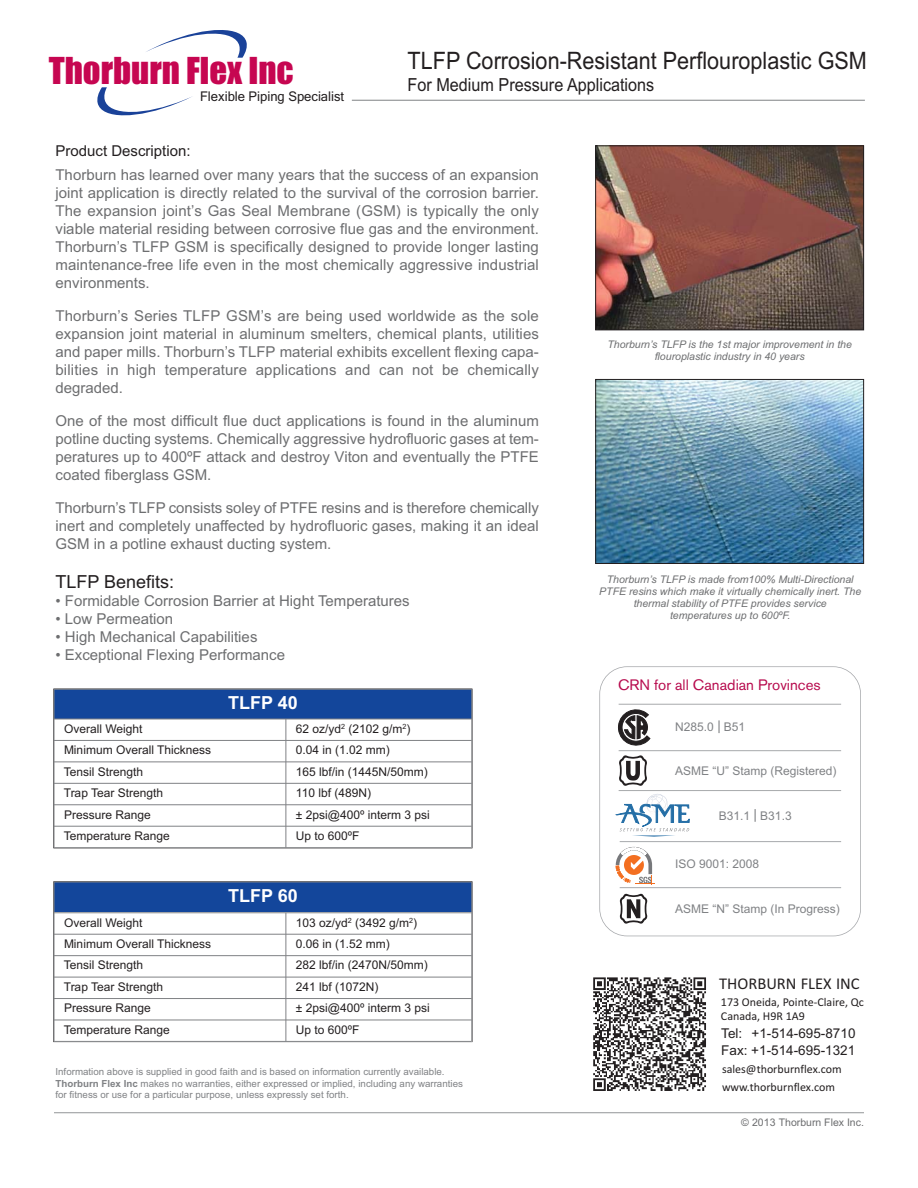
<style>
.page{position:relative;width:918px;height:1188px;background:#fff}
.page>*{position:absolute;margin:0;border:0;box-sizing:border-box;transform-origin:0 0}
.t1{font:34.35px "Impact";color:#c60651}
.t2{font:24px "Arial";color:#231f20;scale:.9 1}
.t3{font:18px "Arial";color:#231f20;scale:.9 1}
.t4{font:18px "Arial";color:#231f20}
.t5{font:700 18px "Arial";color:#fff}
.t6{font:16.5px "Calibri";color:#231f20}
.t7{font:15px/18px "Arial";color:#6d6e70;text-align:justify}
.t8{font:15px "Akzidenz Grotesk BQ";color:#b70a4d}
.t9{font:15px "Arial";color:#231f20}
.t10{font:13.5px/16.5px "Arial";color:#231f20}
.t11{font:13.35px "Microsoft Sans Serif";color:#231f20}
.t12{font:12px "Arial";color:#231f20}
.t13{font:12px/14.4px "Calibri";color:#231f20}
.t14{font:12px "Arial";color:#808285}
.t15{font:italic 10.5px/12px "Arial";color:#6d6e70;text-align:center}
.t16{font:10.5px "Arial";color:#6d6e70}
.t17{font:9.75px/11.7px "Arial";color:#808285}
.s1{font-weight:700}
</style>
<div class="page">
<svg style="left:146px;top:30px;width:101px;height:28px"></svg>
<svg style="left:97px;top:87px;width:95px;height:28px"></svg>
<img style="left:597px;top:147px;width:265px;height:181px">
<div style="left:595px;top:145px;width:269px;height:185px;border:1px solid #231f20"></div>
<img style="left:597px;top:381px;width:265px;height:181px">
<div style="left:595px;top:379px;width:269px;height:185px;border:1px solid #231f20"></div>
<hr style="left:352px;top:100px;width:513px;height:1px;background:#808285">
<div style="left:54px;top:689px;width:418px;height:30px;background:#13469b"></div>
<hr style="left:54px;top:689px;width:1px;height:159px;background:#808285">
<hr style="left:286px;top:719px;width:1px;height:129px;background:#808285">
<hr style="left:472px;top:689px;width:1px;height:159px;background:#808285">
<hr style="left:54px;top:689px;width:418px;height:1px;background:#808285">
<hr style="left:54px;top:719px;width:418px;height:1px;background:#808285">
<hr style="left:54px;top:740px;width:418px;height:1px;background:#808285">
<hr style="left:54px;top:762px;width:418px;height:1px;background:#808285">
<hr style="left:54px;top:783px;width:418px;height:1px;background:#808285">
<hr style="left:54px;top:805px;width:418px;height:1px;background:#808285">
<hr style="left:54px;top:826px;width:418px;height:1px;background:#808285">
<hr style="left:54px;top:847px;width:418px;height:1px;background:#808285">
<div style="left:54px;top:882px;width:418px;height:31px;background:#13469b"></div>
<hr style="left:54px;top:882px;width:1px;height:159px;background:#808285">
<hr style="left:286px;top:913px;width:1px;height:128px;background:#808285">
<hr style="left:472px;top:882px;width:1px;height:159px;background:#808285">
<hr style="left:54px;top:882px;width:418px;height:1px;background:#808285">
<hr style="left:54px;top:913px;width:418px;height:1px;background:#808285">
<hr style="left:54px;top:934px;width:418px;height:1px;background:#808285">
<hr style="left:54px;top:955px;width:418px;height:1px;background:#808285">
<hr style="left:54px;top:977px;width:418px;height:1px;background:#808285">
<hr style="left:54px;top:998px;width:418px;height:1px;background:#808285">
<hr style="left:54px;top:1020px;width:418px;height:1px;background:#808285">
<hr style="left:54px;top:1041px;width:418px;height:1px;background:#808285">
<img style="left:593px;top:977px;width:113px;height:114px">
<hr style="left:54px;top:1112px;width:810px;height:1px;background:#939598">
<div style="left:599px;top:666px;width:262px;height:270px;border:2px solid #a7a9ac;border-radius:28px"></div>
<svg style="left:615px;top:795px;width:75px;height:42px"></svg>
<svg style="left:619px;top:893px;width:29px;height:31px"></svg>
<svg style="left:618px;top:709px;width:33px;height:77px"></svg>
<svg style="left:616px;top:847px;width:38px;height:38px"></svg>
<hr style="left:619px;top:750px;width:222px;height:1px;background:#a7a9ac">
<hr style="left:619px;top:790px;width:222px;height:1px;background:#a7a9ac">
<hr style="left:620px;top:841px;width:221px;height:1px;background:#a7a9ac">
<hr style="left:620px;top:887px;width:221px;height:1px;background:#a7a9ac">
<hr style="left:619px;top:704px;width:222px;height:1px;background:#a7a9ac">
<svg style="left:718px;top:720px;width:2px;height:13px"></svg>
<svg style="left:755px;top:809px;width:1px;height:13px"></svg>
<h1 class="t1" style="left:49px;top:59px;width:247px">Thorburn Flex Inc</h1>
<p class="t11" style="left:200px;top:88px;width:146px">Flexible Piping Specialist</p>
<h2 class="t2" style="left:408px;top:51px;width:512px">TLFP Corrosion-Resistant Perflouroplastic GSM</h2>
<p class="t3" style="left:408px;top:78px;width:276px">For Medium Pressure Applications</p>
<p class="t9" style="left:56px;top:145px;width:137px">Product Description:</p>
<p class="t7" style="left:56px;top:167px;width:485px">Thorburn has learned over many years that the success of an expansion joint application is directly related to the survival of the corrosion barrier.<br>The expansion joint’s Gas Seal Membrane (GSM) is typically the only viable material residing between corrosive flue gas and the environment.<br>Thorburn’s TLFP GSM is specifically designed to provide longer lasting maintenance-free life even in the most chemically aggressive industrial environments.</p>
<p class="t7" style="left:56px;top:308px;width:485px">Thorburn’s Series TLFP GSM’s are being used worldwide as the sole expansion joint material in aluminum smelters, chemical plants, utilities and paper mills. Thorburn’s TLFP material exhibits excellent flexing capa&shy;bilities in high temperature applications and can not be chemically degraded.</p>
<p class="t7" style="left:56px;top:413px;width:485px">One of the most difficult flue duct applications is found in the aluminum potline ducting systems. Chemically aggressive hydrofluoric gases at tem&shy;peratures up to 400ºF attack and destroy Viton and eventually the PTFE coated fiberglass GSM.</p>
<p class="t7" style="left:56px;top:500px;width:485px">Thorburn’s TLFP consists soley of PTFE resins and is therefore chemically inert and completely unaffected by hydrofluoric gases, making it an ideal GSM in a potline exhaust ducting system.</p>
<p class="t4" style="left:56px;top:575px;width:120px">TLFP Benefits:</p>
<p class="t7" style="left:56px;top:593px;width:356px">• Formidable Corrosion Barrier at Hight Temperatures</p>
<p class="t7" style="left:56px;top:611px;width:119px">• Low Permeation</p>
<p class="t7" style="left:56px;top:629px;width:204px">• High Mechanical Capabilities</p>
<p class="t7" style="left:56px;top:647px;width:231px">• Exceptional Flexing Performance</p>
<p class="t5" style="left:228px;top:690px;width:71px">TLFP 40</p>
<p class="t12" style="left:64px;top:724px;width:80px">Overall Weight</p>
<p class="t12" style="left:296px;top:724px;width:116px">62 oz/yd<sup>2</sup> (2102 g/m<sup>2</sup>)</p>
<p class="t12" style="left:64px;top:746px;width:149px">Minimum Overall Thickness</p>
<p class="t12" style="left:296px;top:746px;width:96px">0.04 in (1.02 mm)</p>
<p class="t12" style="left:64px;top:767px;width:81px">Tensil Strength</p>
<p class="t12" style="left:296px;top:767px;width:134px">165 lbf/in (1445N/50mm)</p>
<p class="t12" style="left:64px;top:789px;width:101px">Trap Tear Strength</p>
<p class="t12" style="left:296px;top:789px;width:77px">110 lbf (489N)</p>
<p class="t12" style="left:64px;top:810px;width:88px">Pressure Range</p>
<p class="t12" style="left:296px;top:810px;width:135px">± 2psi@400º interm 3 psi</p>
<p class="t12" style="left:64px;top:831px;width:108px">Temperature Range</p>
<p class="t12" style="left:296px;top:831px;width:65px">Up to 600ºF</p>
<p class="t5" style="left:228px;top:884px;width:71px">TLFP 60</p>
<p class="t12" style="left:64px;top:918px;width:80px">Overall Weight</p>
<p class="t12" style="left:296px;top:918px;width:123px">103 oz/yd<sup>2</sup> (3492 g/m<sup>2</sup>)</p>
<p class="t12" style="left:64px;top:939px;width:149px">Minimum Overall Thickness</p>
<p class="t12" style="left:296px;top:939px;width:96px">0.06 in (1.52 mm)</p>
<p class="t12" style="left:64px;top:961px;width:81px">Tensil Strength</p>
<p class="t12" style="left:296px;top:961px;width:134px">282 lbf/in (2470N/50mm)</p>
<p class="t12" style="left:64px;top:982px;width:101px">Trap Tear Strength</p>
<p class="t12" style="left:296px;top:982px;width:84px">241 lbf (1072N)</p>
<p class="t12" style="left:64px;top:1004px;width:88px">Pressure Range</p>
<p class="t12" style="left:296px;top:1004px;width:135px">± 2psi@400º interm 3 psi</p>
<p class="t12" style="left:64px;top:1025px;width:108px">Temperature Range</p>
<p class="t12" style="left:296px;top:1025px;width:65px">Up to 600ºF</p>
<p class="t17" style="left:56px;top:1067px;width:409px">Information above is supplied in good faith and is based on information currently available.<br><span class="s1">Thorburn Flex Inc</span> makes no warranties, either expressed or implied, including any warranties for fitness or use for a particular purpose, unless expressly set forth.</p>
<p class="t15" style="left:607px;top:339px;width:246px">Thorburn’s TLFP is the 1st major improvement in the flouroplastic industry in 40 years</p>
<p class="t15" style="left:599px;top:573px;width:263px">Thorburn’s TLFP is made from100% Multi-Directional PTFE resins which make it virtually chemically inert. The thermal stability of PTFE provides service<br>temperatures up to 600ºF.</p>
<p class="t8" style="left:618px;top:676px;width:204px">CRN for all Canadian Provinces</p>
<p class="t14" style="left:675px;top:723px;width:72px">N285.0 B51</p>
<p class="t14" style="left:675px;top:766px;width:163px">ASME “U” Stamp (Registered)</p>
<p class="t14" style="left:719px;top:811px;width:74px">B31.1 B31.3</p>
<p class="t14" style="left:675px;top:860px;width:86px">ISO 9001: 2008</p>
<p class="t14" style="left:675px;top:904px;width:166px">ASME “N” Stamp (In Progress)</p>
<p class="t6" style="left:719px;top:974px;width:142px">THORBURN FLEX INC</p>
<p class="t13" style="left:721px;top:994px;width:144px">173 Oneida, Pointe-Claire, Qc<br>Canada, H9R 1A9</p>
<p class="t10" style="left:721px;top:1027px;width:136px">Tel: +1-514-695-8710<br>Fax: +1-514-695-1321</p>
<p class="t13" style="left:722px;top:1061px;width:121px">sales@thorburnflex.com</p>
<p class="t13" style="left:722px;top:1080px;width:114px">www.thorburnflex.com</p>
<p class="t16" style="left:741px;top:1119px;width:124px">© 2013 Thorburn Flex Inc.</p>
</div>
